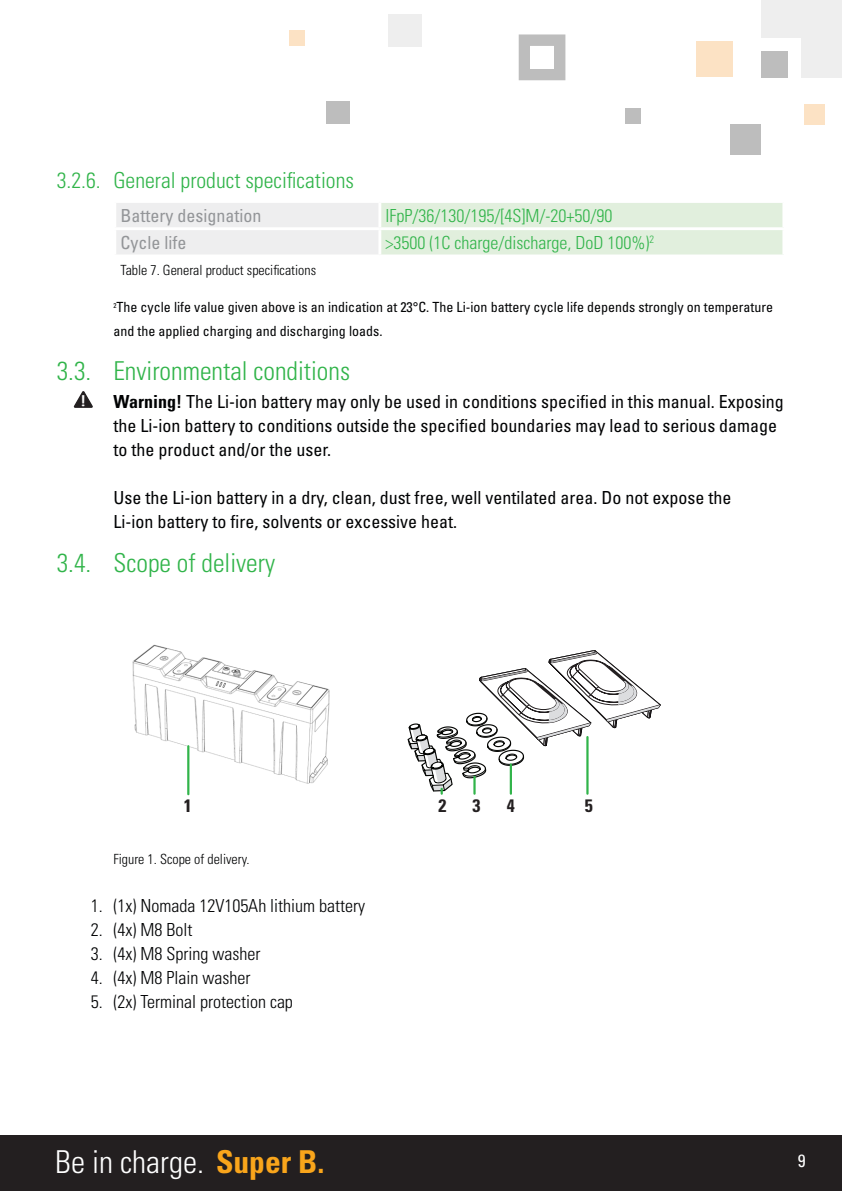
<style>
.page{position:relative;width:842px;height:1191px;background:#fff}
.page>*{position:absolute;margin:0;border:0;box-sizing:border-box;transform-origin:0 0}
.t1{font:300 condensed 31.6px "Univers LT Std";color:#fff}
.t2{font:300 condensed 26px "Univers LT Std";color:#31b44a}
.t3{font:300 condensed 22px "Univers LT Std";color:#31b44a}
.Warnings{font:condensed 18px/24px "Univers LT Std";color:#010203}
.t4{font:300 condensed 18px "Univers LT Std";color:#010203}
.tabel_stijl_groen{font:300 condensed 18px "Univers LT Std";color:#31b44a}
.tabel_stijl_grijs{font:condensed 18px "Univers LT Std";color:#939598}
.Text{font:700 condensed 18px "Univers LT Std";color:#231f20}
.Text-2{font:700 condensed 18px "Univers LT Std";color:#231f20}
.t5{font:condensed 17.8px "Univers LT Std";color:#fff}
.t6{font:16.2px "Calibri";color:#fff;scale:1.53 1}
.t7{font:condensed 14px/24px "Univers LT Std";color:#010203}
.t8{font:300 condensed 14px "Univers LT Std";color:#010203}
.s1{font-weight:700}
.s2{font-weight:700;color:#f9a51b}
</style>
<div class="page">
<div style="left:0;top:1135px;width:842px;height:56px;background:#231f20"></div>
<div style="left:326px;top:101px;width:24px;height:22px;background:#bdbdbd"></div>
<div style="left:289px;top:30px;width:16px;height:16px;background:#fce2c4"></div>
<div style="left:388px;top:14px;width:33px;height:33px;background:#eee"></div>
<div style="left:519px;top:34px;width:46px;height:46px;background:#bdbdbd"></div>
<div style="left:530px;top:46px;width:24px;height:23px;background:#fff"></div>
<div style="left:761px;top:52px;width:27px;height:26px;background:#bdbdbd"></div>
<div style="left:804px;top:105px;width:20px;height:20px;background:#fce2c4"></div>
<div style="left:802px;top:38px;width:40px;height:40px;background:#eee"></div>
<div style="left:802px;top:0;width:40px;height:38px;background:#eee"></div>
<div style="left:761px;top:0;width:41px;height:38px;background:#eee"></div>
<div style="left:730px;top:125px;width:31px;height:30px;background:#bdbdbd"></div>
<div style="left:696px;top:41px;width:37px;height:36px;background:#fce2c4"></div>
<div style="left:625px;top:109px;width:16px;height:15px;background:#bdbdbd"></div>
<svg style="left:116px;top:203px;width:666px;height:51px;background:#e6eee4"></svg>
<hr style="left:378px;top:203px;width:3px;height:24px;background:#fff">
<hr style="left:113px;top:227px;width:267px;height:3px;background:#fff">
<hr style="left:380px;top:227px;width:405px;height:3px;background:#fff">
<hr style="left:378px;top:230px;width:3px;height:24px;background:#fff">
<svg style="left:74px;top:391px;width:19px;height:17px"></svg>
<img style="left:132px;top:644px;width:198px;height:140px">
<hr style="left:187px;top:746px;width:3px;height:48px;background:#fff">
<hr style="left:187px;top:746px;width:2px;height:48px;background:#31b44a">
<svg style="left:407px;top:650px;width:254px;height:143px"></svg>
<p class="t3" style="left:57px;top:167px;width:299px">3.2.6. General product specifications</p>
<p class="tabel_stijl_grijs" style="left:120px;top:204px;width:142px">Battery designation</p>
<p class="tabel_stijl_groen" style="left:386px;top:204px;width:228px">IFpP/36/130/195/[4S]M/-20+50/90</p>
<p class="tabel_stijl_grijs" style="left:120px;top:231px;width:67px">Cycle life</p>
<p class="tabel_stijl_groen" style="left:386px;top:232px;width:270px">&gt;3500 (1C charge/discharge, DoD 100%)<sup>2</sup></p>
<p class="t8" style="left:120px;top:261px;width:197px">Table 7. General product specifications</p>
<p class="t7" style="left:113px;top:295px;width:661px"><sup>2</sup>The cycle life value given above is an indication at 23°C. The Li-ion battery cycle life depends strongly on temperature and the applied charging and discharging loads.</p>
<p class="t2" style="left:57px;top:355px;width:295px">3.3. Environmental conditions</p>
<p class="t6" style="left:79px;top:390px;width:7px">!</p>
<p class="Warnings" style="left:113px;top:389px;width:672px"><span class="s1">Warning!</span> The Li-ion battery may only be used in conditions specified in this manual. Exposing the Li-ion battery to conditions outside the specified boundaries may lead to serious damage to the product and/or the user.</p>
<p class="Warnings" style="left:113px;top:485px;width:620px">Use the Li-ion battery in a dry, clean, dust free, well ventilated area. Do not expose the<br>Li-ion battery to fire, solvents or excessive heat.</p>
<p class="t2" style="left:57px;top:547px;width:220px">3.4. Scope of delivery</p>
<p class="Text-2" style="left:184px;top:794px;width:9px">1</p>
<p class="Text" style="left:438px;top:795px;width:9px">2</p>
<p class="Text" style="left:473px;top:795px;width:9px">3</p>
<p class="Text" style="left:507px;top:795px;width:9px">4</p>
<p class="Text" style="left:585px;top:795px;width:9px">5</p>
<p class="t8" style="left:113px;top:851px;width:138px">Figure 1. Scope of delivery.</p>
<p class="t4" style="left:91px;top:895px;width:276px">1. (1x) Nomada 12V105Ah lithium battery</p>
<p class="t4" style="left:91px;top:919px;width:103px">2. (4x) M8 Bolt</p>
<p class="t4" style="left:91px;top:943px;width:171px">3. (4x) M8 Spring washer</p>
<p class="t4" style="left:91px;top:967px;width:161px">4. (4x) M8 Plain washer</p>
<p class="t4" style="left:91px;top:991px;width:204px">5. (2x) Terminal protection cap</p>
<h1 class="t1" style="left:55px;top:1143px;width:271px">Be in charge. <span class="s2">Super B.</span></h1>
<p class="t5" style="left:798px;top:1149px;width:9px">9</p>
</div>
